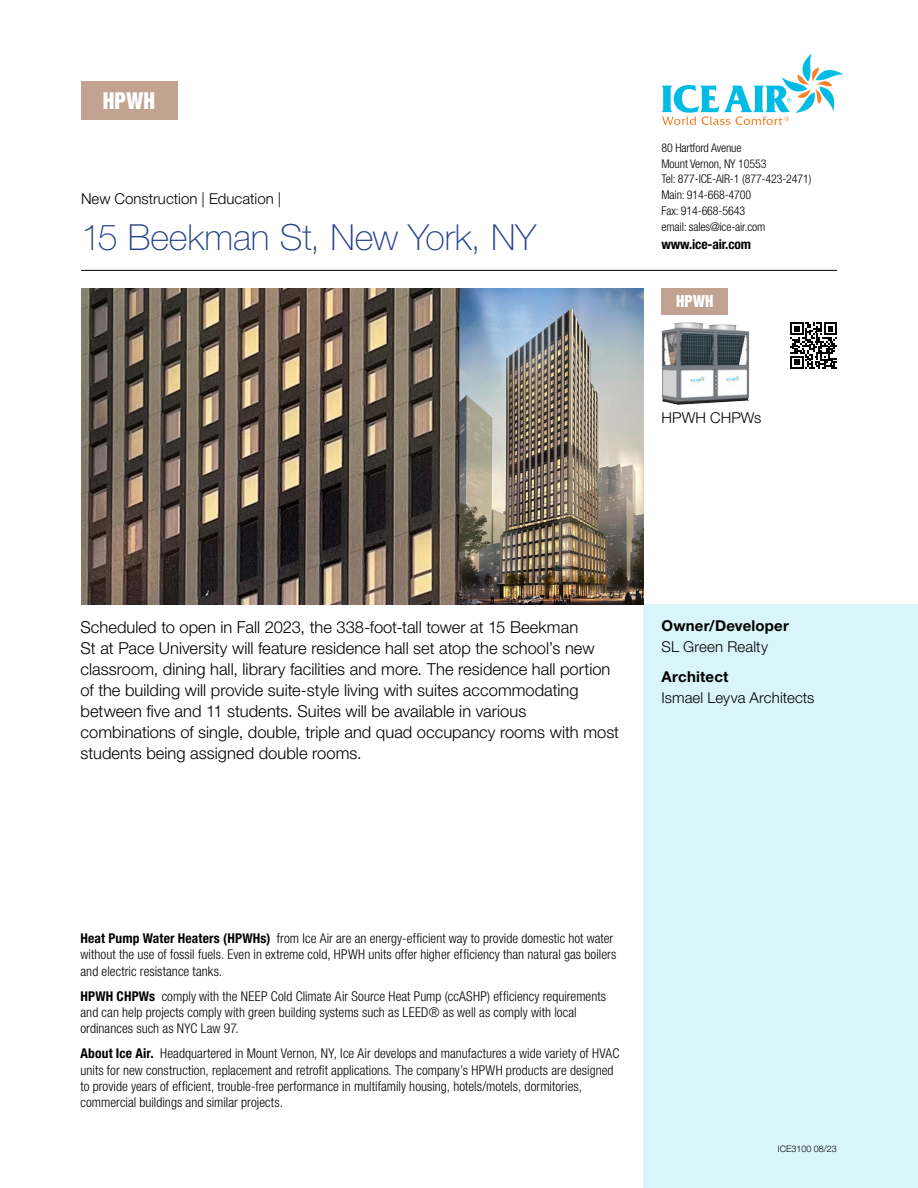
<style>
.page{position:relative;width:918px;height:1188px;background:#fff}
.page>*{position:absolute;margin:0;border:0;box-sizing:border-box;transform-origin:0 0}
.t1{font:100 36px "Helvetica Neue LT Std";letter-spacing:-.005em;color:#25408f}
.t2{font:21px "Helvetica Inserat";color:#fff}
.t3{font:300 16.5px/21px "Helvetica Neue LT Std";color:#000}
.t4{font:300 15px "Helvetica Neue LT Std";color:#000}
.t5{font:700 15px "Helvetica Neue LT Std";letter-spacing:.015em;color:#000}
.t6{font:15px "Helvetica Inserat";color:#fff}
.t7{font:300 condensed 13.5px/16.2px "Helvetica Neue LT Std";letter-spacing:.005em;color:#000}
.t8{font:700 condensed 13.5px "Helvetica Neue LT Std";letter-spacing:-.01em;color:#000}
.t9{font:300 condensed 12px/15.8px "Helvetica Neue LT Std";letter-spacing:-.01em;color:#000}
.t10{font:300 9px "Helvetica Neue LT Std";color:#000}
.s1{font-weight:700}
</style>
<div class="page">
<div style="left:644px;top:604px;width:274px;height:584px;background:#d9f5fa"></div>
<hr style="left:81px;top:270px;width:756px;height:1px;background:#000">
<img style="left:81px;top:288px;width:562px;height:316px">
<svg style="left:662px;top:53px;width:182px;height:72px"></svg>
<div style="left:81px;top:81px;width:96px;height:39px;background:#c2a392"></div>
<img style="left:662px;top:322px;width:87px;height:83px">
<div style="left:662px;top:288px;width:66px;height:26px;background:#c2a392"></div>
<svg style="left:790px;top:322px;width:47px;height:47px"></svg>
<h2 class="t2" style="left:103px;top:88px;width:54px">HPWH</h2>
<p class="t4" style="left:81px;top:189px;width:202px">New Construction | Education |</p>
<h1 class="t1" style="left:81px;top:216px;width:457px">15 Beekman St, New York, NY</h1>
<p class="t9" style="left:662px;top:140px;width:152px">80 Hartford Avenue<br>Mount Vernon, NY 10553<br>Tel: 877-ICE-AIR-1 (877-423-2471)<br>Main: 914-668-4700<br>Fax: 914-668-5643<br>email: sales@ice-air.com</p>
<p class="t8" style="left:662px;top:236px;width:91px">www.ice-air.com</p>
<p class="t6" style="left:676px;top:292px;width:39px">HPWH</p>
<p class="t4" style="left:662px;top:409px;width:101px">HPWH CHPWs</p>
<p class="t3" style="left:81px;top:616px;width:540px">Scheduled to open in Fall 2023, the 338-foot-tall tower at 15 Beekman<br>St at Pace University will feature residence hall set atop the school’s new classroom, dining hall, library facilities and more. The residence hall portion of the building will provide suite-style living with suites accommodating between five and 11 students. Suites will be available in various combinations of single, double, triple and quad occupancy rooms with most students being assigned double rooms.</p>
<p class="t5" style="left:662px;top:617px;width:129px">Owner/Developer</p>
<p class="t4" style="left:662px;top:638px;width:108px">SL Green Realty</p>
<p class="t5" style="left:662px;top:668px;width:69px">Architect</p>
<p class="t4" style="left:662px;top:689px;width:155px">Ismael Leyva Architects</p>
<p class="t7" style="left:81px;top:930px;width:537px"><span class="s1">Heat Pump Water Heaters (HPWHs)</span> from Ice Air are an energy-efficient way to provide domestic hot water without the use of fossil fuels. Even in extreme cold, HPWH units offer higher efficiency than natural gas boilers and electric resistance tanks.</p>
<p class="t7" style="left:81px;top:988px;width:527px"><span class="s1">HPWH CHPWs</span> comply with the NEEP Cold Climate Air Source Heat Pump (ccASHP) efficiency requirements and can help projects comply with green building systems such as LEED® as well as comply with local ordinances such as NYC Law 97.</p>
<p class="t7" style="left:81px;top:1045px;width:540px"><span class="s1">About Ice Air.</span> Headquartered in Mount Vernon, NY, Ice Air develops and manufactures a wide variety of HVAC units for new construction, replacement and retrofit applications. The company’s HPWH products are designed to provide years of efficient, trouble-free performance in multifamily housing, hotels/motels, dormitories, commercial buildings and similar projects.</p>
<p class="t10" style="left:778px;top:1143px;width:61px">ICE3100 08/23</p>
</div>
